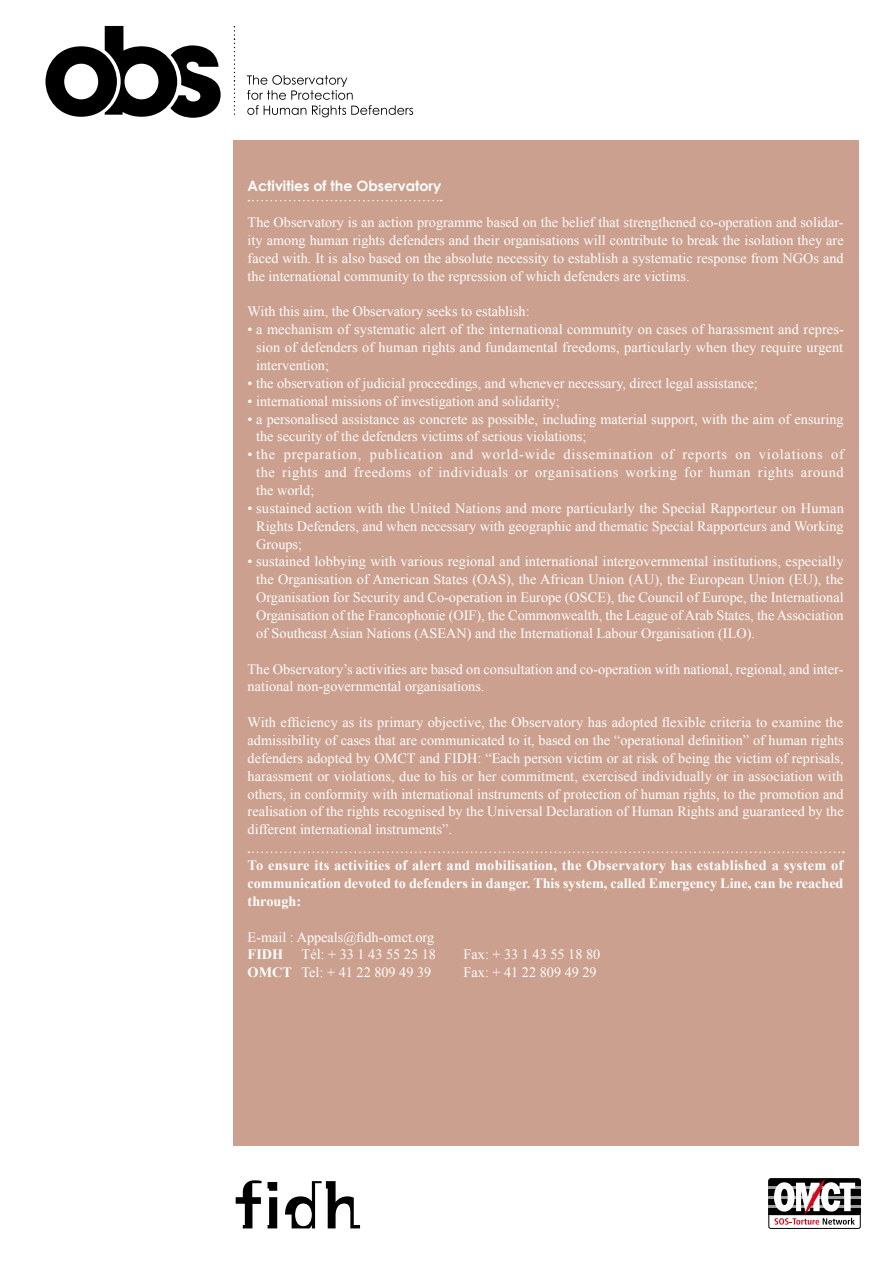
<style>
.page{position:relative;width:893px;height:1263px;background:#fff}
.page>*{position:absolute;margin:0;border:0;box-sizing:border-box;transform-origin:0 0}
.t1{font:14.25px/17.9px "Times New Roman";color:#fff;text-align:justify}
.t2{font:700 14.25px/17.9px "Times New Roman";letter-spacing:-.005em;color:#fff;text-align:justify}
.t3{font:700 14.25px "Century Gothic";color:#fff}
.s1{font-weight:700}
</style>
<div class="page">
<div style="left:234px;top:140px;width:625px;height:1006px;background:#cca08e"></div>
<svg style="left:268px;top:1197px;width:9px;height:31px"></svg>
<svg style="left:268px;top:1182px;width:9px;height:9px"></svg>
<svg style="left:285px;top:1181px;width:75px;height:47px"></svg>
<svg style="left:236px;top:1180px;width:26px;height:48px"></svg>
<div style="left:768px;top:1178px;width:93px;height:51px;border:1px solid #000;border-radius:2px"></div>
<hr style="left:768px;top:1213px;width:92px;height:2px;background:#000">
<div style="left:769px;top:1179px;width:91px;height:36px;background:#000;border-radius:2px"></div>
<div style="left:769px;top:1179px;width:91px;height:36px;border:1px solid #000;border-radius:2px"></div>
<hr style="left:768px;top:1186px;width:93px;height:2px;background:#9c9d9f">
<hr style="left:768px;top:1196px;width:93px;height:2px;background:#9c9d9f">
<hr style="left:768px;top:1206px;width:93px;height:2px;background:#9c9d9f">
<svg style="left:774px;top:1179px;width:81px;height:46px"></svg>
<svg style="left:248px;top:200px;width:194px;height:1px"></svg>
<svg style="left:248px;top:851px;width:596px;height:2px"></svg>
<svg style="left:45px;top:26px;width:176px;height:92px"></svg>
<svg style="left:247px;top:75px;width:166px;height:42px"></svg>
<svg style="left:234px;top:26px;width:1px;height:89px"></svg>
<p class="t3" style="left:248px;top:177px;width:195px">Activities of the Observatory</p>
<p class="t1" style="left:248px;top:213px;width:598px">The Observatory is an action programme based on the belief that strengthened co-operation and solidar&shy;ity among human rights defenders and their organisations will contribute to break the isolation they are faced with. It is also based on the absolute necessity to establish a systematic response from NGOs and the international community to the repression of which defenders are victims.</p>
<p class="t1" style="left:248px;top:302px;width:284px">With this aim, the Observatory seeks to establish:</p>
<p class="t1" style="left:256px;top:320px;width:589px;text-indent:-9px">• a mechanism of systematic alert of the international community on cases of harassment and repres&shy;sion of defenders of human rights and fundamental freedoms, particularly when they require urgent intervention;</p>
<p class="t1" style="left:248px;top:374px;width:512px">• the observation of judicial proceedings, and whenever necessary, direct legal assistance;</p>
<p class="t1" style="left:248px;top:392px;width:314px">• international missions of investigation and solidarity;</p>
<p class="t1" style="left:256px;top:410px;width:589px;text-indent:-9px">• a personalised assistance as concrete as possible, including material support, with the aim of ensuring the security of the defenders victims of serious violations;</p>
<p class="t1" style="left:256px;top:445px;width:589px;text-indent:-9px">• the preparation, publication and world-wide dissemination of reports on violations of the rights and freedoms of individuals or organisations working for human rights around the world;</p>
<p class="t1" style="left:256px;top:499px;width:589px;text-indent:-9px">• sustained action with the United Nations and more particularly the Special Rapporteur on Human Rights Defenders, and when necessary with geographic and thematic Special Rapporteurs and Working Groups;</p>
<p class="t1" style="left:256px;top:552px;width:589px;text-indent:-9px">• sustained lobbying with various regional and international intergovernmental institutions, especially the Organisation of American States (OAS), the African Union (AU), the European Union (EU), the Organisation for Security and Co-operation in Europe (OSCE), the Council of Europe, the International Organisation of the Francophonie (OIF), the Commonwealth, the League of Arab States, the Association of Southeast Asian Nations (ASEAN) and the International Labour Organisation (ILO).</p>
<p class="t1" style="left:248px;top:660px;width:597px">The Observatory’s activities are based on consultation and co-operation with national, regional, and inter&shy;national non-governmental organisations.</p>
<p class="t1" style="left:248px;top:713px;width:598px">With efficiency as its primary objective, the Observatory has adopted flexible criteria to examine the admissibility of cases that are communicated to it, based on the “operational definition” of human rights defenders adopted by OMCT and FIDH: “Each person victim or at risk of being the victim of reprisals, harassment or violations, due to his or her commitment, exercised individually or in association with others, in conformity with international instruments of protection of human rights, to the promotion and realisation of the rights recognised by the Universal Declaration of Human Rights and guaranteed by the different international instruments”.</p>
<p class="t2" style="left:248px;top:856px;width:597px">To ensure its activities of alert and mobilisation, the Observatory has established a system of communication devoted to defenders in danger. This system, called Emergency Line, can be reached through:</p>
<p class="t1" style="left:248px;top:927px;width:188px">E-mail : Appeals@fidh-omct.org</p>
<p class="t2" style="left:248px;top:945px;width:37px">FIDH</p>
<p class="t1" style="left:302px;top:945px;width:136px">Tél: + 33 1 43 55 25 18</p>
<p class="t1" style="left:464px;top:945px;width:138px">Fax: + 33 1 43 55 18 80</p>
<p class="t1" style="left:248px;top:963px;width:185px"><span class="s1">OMCT</span> Tel: + 41 22 809 49 39</p>
<p class="t1" style="left:464px;top:963px;width:135px">Fax: + 41 22 809 49 29</p>
</div>
